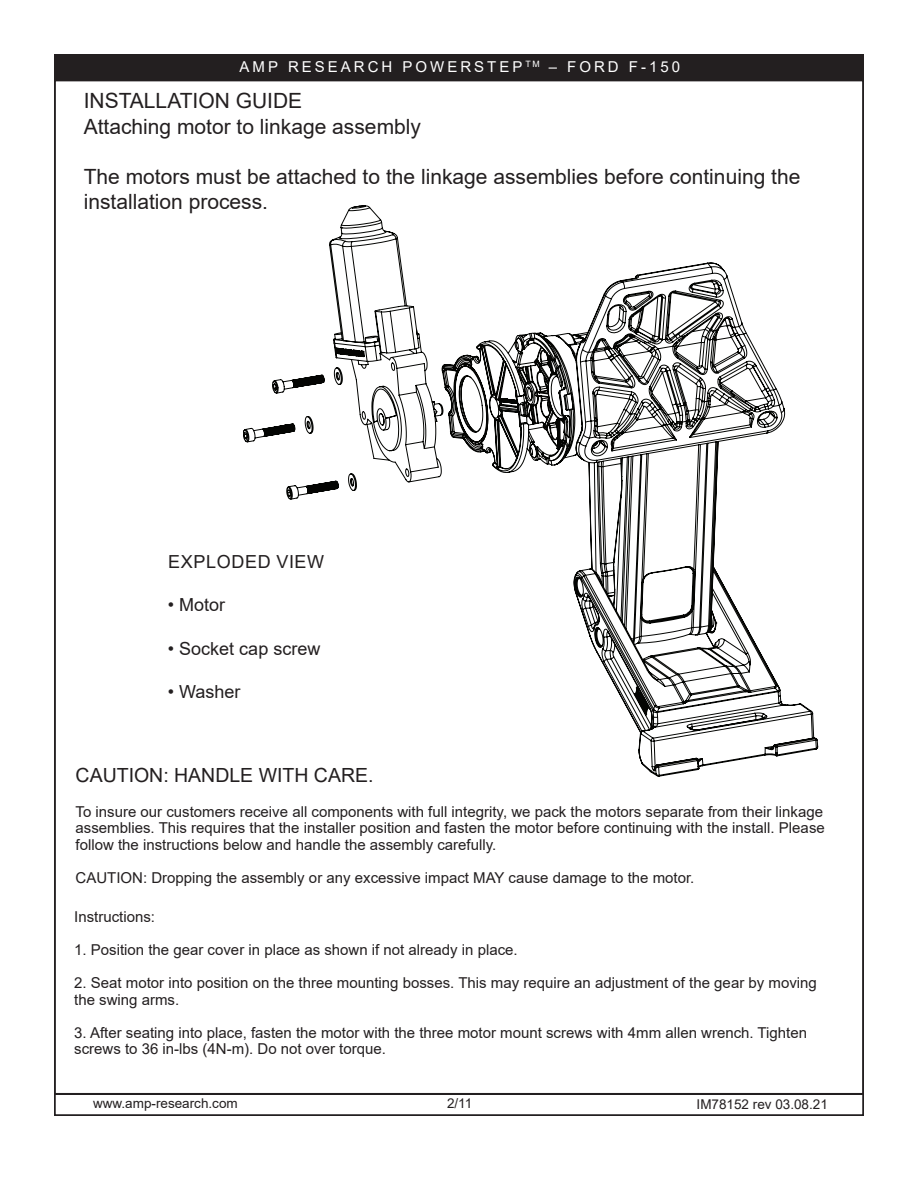
<style>
.page{position:relative;width:918px;height:1188px;background:#fff}
.page>*{position:absolute;margin:0;border:0;box-sizing:border-box;transform-origin:0 0}
.t1{font:21px/25.2px "Arial";color:#231f20}
.t2{font:19.5px "Arial";color:#231f20}
.t3{font:18px "Arial";color:#231f20}
.t4{font:18px "Arial";letter-spacing:.035em;color:#231f20}
.t5{font:15px/16.5px "Arial";color:#231f20}
.t6{font:15px "Arial";letter-spacing:.2em;color:#fff}
.t7{font:13.5px "Arial";color:#231f20}
</style>
<div class="page">
<div style="left:54px;top:55px;width:809px;height:26px;background:#231f20"></div>
<div style="left:54px;top:1094px;width:810px;height:22px;border:2px solid #231f20"></div>
<svg style="left:243px;top:206px;width:575px;height:571px"></svg>
<p class="t6" style="left:240px;top:56px;width:442px">AMP RESEARCH POWERSTEP <sup>TM</sup> – FORD F-150</p>
<h1 class="t1" style="left:84px;top:88px;width:339px">INSTALLATION GUIDE<br>Attaching motor to linkage assembly</h1>
<h1 class="t1" style="left:84px;top:164px;width:718px">The motors must be attached to the linkage assemblies before continuing the installation process.</h1>
<p class="t4" style="left:168px;top:549px;width:157px">EXPLODED VIEW</p>
<p class="t3" style="left:168px;top:593px;width:59px">• Motor</p>
<p class="t3" style="left:168px;top:636px;width:154px">• Socket cap screw</p>
<p class="t3" style="left:168px;top:679px;width:74px">• Washer</p>
<h2 class="t2" style="left:76px;top:762px;width:299px">CAUTION: HANDLE WITH CARE.</h2>
<p class="t5" style="left:76px;top:803px;width:751px;text-align:justify">To insure our customers receive all components with full integrity, we pack the motors separate from their linkage assemblies. This requires that the installer position and fasten the motor before continuing with the install. Please follow the instructions below and handle the assembly carefully.</p>
<p class="t5" style="left:76px;top:869px;width:620px">CAUTION: Dropping the assembly or any excessive impact MAY cause damage to the motor.</p>
<p class="t5" style="left:74px;top:909px;width:82px">Instructions:</p>
<p class="t5" style="left:74px;top:942px;width:445px">1. Position the gear cover in place as shown if not already in place.</p>
<p class="t5" style="left:74px;top:975px;width:744px">2. Seat motor into position on the three mounting bosses. This may require an adjustment of the gear by moving the swing arms.</p>
<p class="t5" style="left:74px;top:1024px;width:734px">3. After seating into place, fasten the motor with the three motor mount screws with 4mm allen wrench. Tighten screws to 36 in-lbs (4N-m). Do not over torque.</p>
<p class="t7" style="left:93px;top:1094px;width:146px">www.amp-research.com</p>
<p class="t7" style="left:447px;top:1094px;width:27px">2/11</p>
<p class="t7" style="left:697px;top:1095px;width:133px">IM78152 rev 03.08.21</p>
</div>
